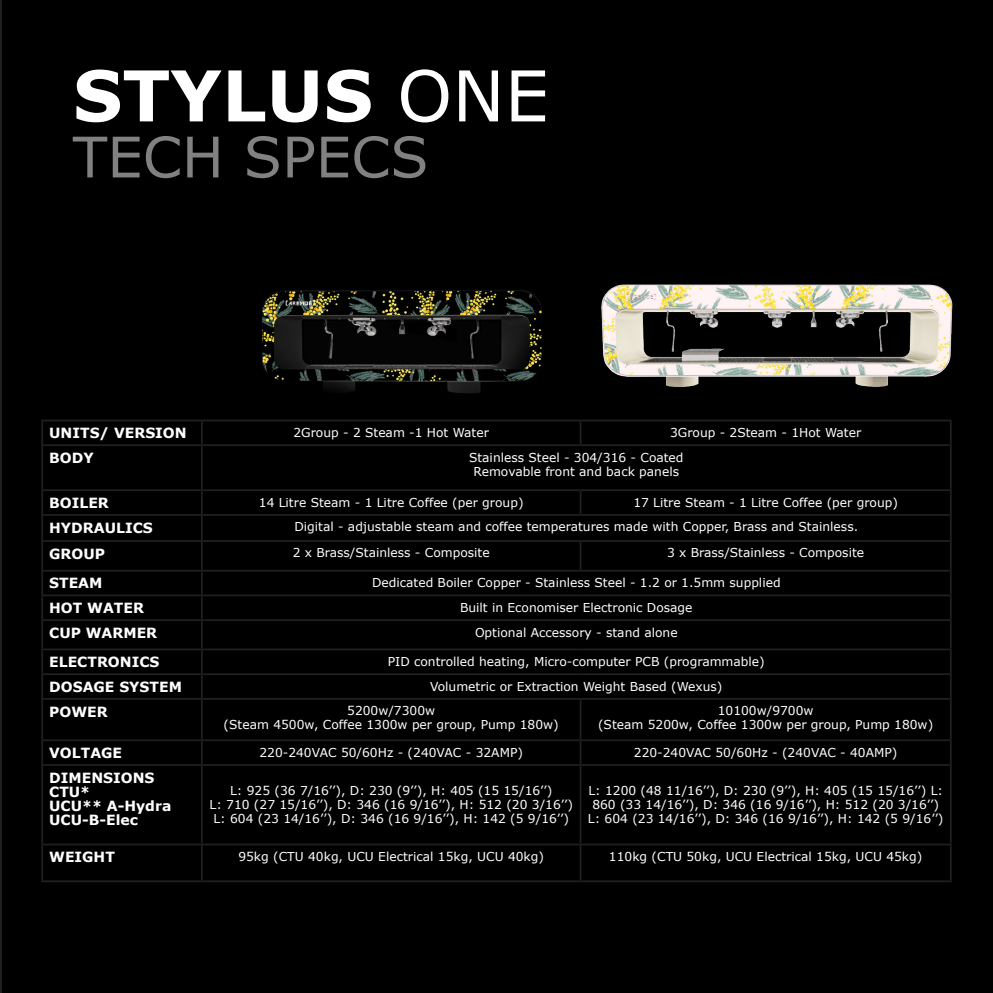
<style>
.page{position:relative;width:993px;height:993px;background:#fff}
.page>*{position:absolute;margin:0;border:0;box-sizing:border-box;transform-origin:0 0}
.t1{font:700 70px "Verdana";color:#fff}
.t2{font:56px "Verdana";color:#828181}
.t3{font:700 14px "Verdana";color:#fff}
.t4{font:12.25px/14px "Verdana";color:#fff;text-align:center}
.s1{font-weight:400}
</style>
<div class="page">
<div style="left:0;top:0;width:992px;height:992px;background:#000"></div>
<img style="left:584px;top:266px;width:385px;height:142px">
<div style="left:43px;top:446px;width:906px;height:434px;background:#000"></div>
<hr style="left:41px;top:419px;width:161px;height:2px;background:#231f20">
<hr style="left:41px;top:421px;width:2px;height:23px;background:#231f20">
<hr style="left:202px;top:419px;width:378px;height:2px;background:#231f20">
<hr style="left:201px;top:421px;width:2px;height:23px;background:#231f20">
<hr style="left:580px;top:419px;width:371px;height:2px;background:#231f20">
<hr style="left:579px;top:421px;width:2px;height:23px;background:#231f20">
<hr style="left:949px;top:421px;width:2px;height:23px;background:#231f20">
<hr style="left:41px;top:444px;width:161px;height:2px;background:#231f20">
<hr style="left:41px;top:446px;width:2px;height:43px;background:#231f20">
<hr style="left:202px;top:444px;width:378px;height:2px;background:#231f20">
<hr style="left:201px;top:446px;width:2px;height:43px;background:#231f20">
<hr style="left:580px;top:444px;width:371px;height:2px;background:#231f20">
<hr style="left:949px;top:446px;width:2px;height:43px;background:#231f20">
<hr style="left:41px;top:489px;width:161px;height:2px;background:#231f20">
<hr style="left:41px;top:491px;width:2px;height:23px;background:#231f20">
<hr style="left:202px;top:489px;width:378px;height:2px;background:#231f20">
<hr style="left:201px;top:491px;width:2px;height:23px;background:#231f20">
<hr style="left:580px;top:489px;width:371px;height:2px;background:#231f20">
<hr style="left:579px;top:491px;width:2px;height:23px;background:#231f20">
<hr style="left:949px;top:491px;width:2px;height:23px;background:#231f20">
<hr style="left:41px;top:514px;width:161px;height:1px;background:#231f20">
<hr style="left:41px;top:515px;width:2px;height:25px;background:#231f20">
<hr style="left:202px;top:514px;width:378px;height:1px;background:#231f20">
<hr style="left:201px;top:515px;width:2px;height:25px;background:#231f20">
<hr style="left:580px;top:514px;width:371px;height:1px;background:#231f20">
<hr style="left:949px;top:515px;width:2px;height:25px;background:#231f20">
<hr style="left:41px;top:540px;width:161px;height:1px;background:#231f20">
<hr style="left:41px;top:541px;width:2px;height:28px;background:#231f20">
<hr style="left:202px;top:540px;width:378px;height:1px;background:#231f20">
<hr style="left:201px;top:541px;width:2px;height:28px;background:#231f20">
<hr style="left:580px;top:540px;width:371px;height:1px;background:#231f20">
<hr style="left:579px;top:541px;width:2px;height:28px;background:#231f20">
<hr style="left:949px;top:541px;width:2px;height:28px;background:#231f20">
<hr style="left:41px;top:569px;width:161px;height:2px;background:#231f20">
<hr style="left:41px;top:571px;width:2px;height:23px;background:#231f20">
<hr style="left:202px;top:569px;width:378px;height:2px;background:#231f20">
<hr style="left:201px;top:571px;width:2px;height:23px;background:#231f20">
<hr style="left:580px;top:569px;width:371px;height:2px;background:#231f20">
<hr style="left:949px;top:571px;width:2px;height:23px;background:#231f20">
<hr style="left:41px;top:594px;width:161px;height:2px;background:#231f20">
<hr style="left:41px;top:596px;width:2px;height:23px;background:#231f20">
<hr style="left:202px;top:594px;width:378px;height:2px;background:#231f20">
<hr style="left:201px;top:596px;width:2px;height:23px;background:#231f20">
<hr style="left:580px;top:594px;width:371px;height:2px;background:#231f20">
<hr style="left:949px;top:596px;width:2px;height:23px;background:#231f20">
<hr style="left:41px;top:619px;width:161px;height:1px;background:#231f20">
<hr style="left:41px;top:620px;width:2px;height:28px;background:#231f20">
<hr style="left:202px;top:619px;width:378px;height:1px;background:#231f20">
<hr style="left:201px;top:620px;width:2px;height:28px;background:#231f20">
<hr style="left:580px;top:619px;width:371px;height:1px;background:#231f20">
<hr style="left:949px;top:620px;width:2px;height:28px;background:#231f20">
<hr style="left:41px;top:648px;width:161px;height:2px;background:#231f20">
<hr style="left:41px;top:650px;width:2px;height:23px;background:#231f20">
<hr style="left:202px;top:648px;width:378px;height:2px;background:#231f20">
<hr style="left:201px;top:650px;width:2px;height:23px;background:#231f20">
<hr style="left:580px;top:648px;width:371px;height:2px;background:#231f20">
<hr style="left:949px;top:650px;width:2px;height:23px;background:#231f20">
<hr style="left:41px;top:673px;width:161px;height:1px;background:#231f20">
<hr style="left:41px;top:674px;width:2px;height:23px;background:#231f20">
<hr style="left:202px;top:673px;width:378px;height:1px;background:#231f20">
<hr style="left:201px;top:674px;width:2px;height:23px;background:#231f20">
<hr style="left:580px;top:673px;width:371px;height:1px;background:#231f20">
<hr style="left:949px;top:674px;width:2px;height:23px;background:#231f20">
<hr style="left:41px;top:697px;width:161px;height:2px;background:#231f20">
<hr style="left:41px;top:699px;width:2px;height:40px;background:#231f20">
<hr style="left:202px;top:697px;width:378px;height:2px;background:#231f20">
<hr style="left:201px;top:699px;width:2px;height:40px;background:#231f20">
<hr style="left:580px;top:697px;width:371px;height:2px;background:#231f20">
<hr style="left:579px;top:699px;width:2px;height:40px;background:#231f20">
<hr style="left:949px;top:699px;width:2px;height:40px;background:#231f20">
<hr style="left:41px;top:739px;width:161px;height:2px;background:#231f20">
<hr style="left:41px;top:741px;width:2px;height:23px;background:#231f20">
<hr style="left:202px;top:739px;width:378px;height:2px;background:#231f20">
<hr style="left:201px;top:741px;width:2px;height:23px;background:#231f20">
<hr style="left:580px;top:739px;width:371px;height:2px;background:#231f20">
<hr style="left:579px;top:741px;width:2px;height:23px;background:#231f20">
<hr style="left:949px;top:741px;width:2px;height:23px;background:#231f20">
<hr style="left:41px;top:764px;width:161px;height:1px;background:#231f20">
<hr style="left:41px;top:765px;width:2px;height:78px;background:#231f20">
<hr style="left:202px;top:764px;width:378px;height:1px;background:#231f20">
<hr style="left:201px;top:765px;width:2px;height:78px;background:#231f20">
<hr style="left:580px;top:764px;width:371px;height:1px;background:#231f20">
<hr style="left:579px;top:765px;width:2px;height:78px;background:#231f20">
<hr style="left:949px;top:765px;width:2px;height:78px;background:#231f20">
<hr style="left:41px;top:843px;width:161px;height:2px;background:#231f20">
<hr style="left:41px;top:845px;width:2px;height:35px;background:#231f20">
<hr style="left:202px;top:843px;width:378px;height:2px;background:#231f20">
<hr style="left:201px;top:845px;width:2px;height:35px;background:#231f20">
<hr style="left:580px;top:843px;width:371px;height:2px;background:#231f20">
<hr style="left:579px;top:845px;width:2px;height:35px;background:#231f20">
<hr style="left:949px;top:845px;width:2px;height:35px;background:#231f20">
<hr style="left:41px;top:880px;width:161px;height:1px;background:#231f20">
<hr style="left:202px;top:880px;width:378px;height:1px;background:#231f20">
<hr style="left:580px;top:880px;width:371px;height:1px;background:#231f20">
<img style="left:256px;top:267px;width:293px;height:142px">
<p class="t1" style="left:73px;top:50px;width:477px">STYLUS <span class="s1">ONE</span></p>
<p class="t2" style="left:73px;top:121px;width:357px">TECH SPECS</p>
<p class="t3" style="left:49px;top:424px;width:139px">UNITS/ VERSION</p>
<p class="t4" style="left:293px;top:425px;width:197px">2Group - 2 Steam -1 Hot Water</p>
<p class="t4" style="left:669px;top:425px;width:193px">3Group - 2Steam - 1Hot Water</p>
<p class="t3" style="left:49px;top:448px;width:46px">BODY</p>
<p class="t4" style="left:469px;top:450px;width:216px">Stainless Steel - 304/316 - Coated</p>
<p class="t4" style="left:473px;top:464px;width:207px">Removable front and back panels</p>
<p class="t3" style="left:49px;top:493px;width:61px">BOILER</p>
<p class="t4" style="left:259px;top:495px;width:266px">14 Litre Steam - 1 Litre Coffee (per group)</p>
<p class="t4" style="left:633px;top:495px;width:266px">17 Litre Steam - 1 Litre Coffee (per group)</p>
<p class="t3" style="left:49px;top:518px;width:105px">HYDRAULICS</p>
<p class="t4" style="left:294px;top:520px;width:565px">Digital - adjustable steam and coffee temperatures made with Copper, Brass and Stainless.</p>
<p class="t3" style="left:49px;top:544px;width:57px">GROUP</p>
<p class="t4" style="left:292px;top:546px;width:198px">2 x Brass/Stainless - Composite</p>
<p class="t4" style="left:667px;top:546px;width:198px">3 x Brass/Stainless - Composite</p>
<p class="t3" style="left:49px;top:574px;width:55px">STEAM</p>
<p class="t4" style="left:372px;top:575px;width:410px">Dedicated Boiler Copper - Stainless Steel - 1.2 or 1.5mm supplied</p>
<p class="t3" style="left:49px;top:598px;width:96px">HOT WATER</p>
<p class="t4" style="left:460px;top:600px;width:234px">Built in Economiser Electronic Dosage</p>
<p class="t3" style="left:49px;top:623px;width:109px">CUP WARMER</p>
<p class="t4" style="left:475px;top:625px;width:204px">Optional Accessory - stand alone</p>
<p class="t3" style="left:49px;top:652px;width:112px">ELECTRONICS</p>
<p class="t4" style="left:387px;top:654px;width:378px">PID controlled heating, Micro-computer PCB (programmable)</p>
<p class="t3" style="left:49px;top:677px;width:134px">DOSAGE SYSTEM</p>
<p class="t4" style="left:430px;top:679px;width:294px">Volumetric or Extraction Weight Based (Wexus)</p>
<p class="t3" style="left:49px;top:702px;width:60px">POWER</p>
<p class="t4" style="left:347px;top:703px;width:89px">5200w/7300w</p>
<p class="t4" style="left:223px;top:717px;width:336px">(Steam 4500w, Coffee 1300w per group, Pump 180w)</p>
<p class="t4" style="left:717px;top:703px;width:97px">10100w/9700w</p>
<p class="t4" style="left:598px;top:717px;width:336px">(Steam 5200w, Coffee 1300w per group, Pump 180w)</p>
<p class="t3" style="left:49px;top:743px;width:74px">VOLTAGE</p>
<p class="t4" style="left:259px;top:745px;width:265px">220-240VAC 50/60Hz - (240VAC - 32AMP)</p>
<p class="t4" style="left:633px;top:745px;width:265px">220-240VAC 50/60Hz - (240VAC - 40AMP)</p>
<p class="t3" style="left:49px;top:768px;width:107px">DIMENSIONS</p>
<p class="t3" style="left:49px;top:782px;width:43px">CTU*</p>
<p class="t3" style="left:49px;top:796px;width:124px">UCU** A-Hydra</p>
<p class="t3" style="left:49px;top:810px;width:90px">UCU-B-Elec</p>
<p class="t4" style="left:230px;top:783px;width:324px">L: 925 (36 7/16’’), D: 230 (9’’), H: 405 (15 15/16’’)</p>
<p class="t4" style="left:209px;top:797px;width:365px">L: 710 (27 15/16’’), D: 346 (16 9/16’’), H: 512 (20 3/16’’)<br>L: 604 (23 14/16’’), D: 346 (16 9/16’’), H: 142 (5 9/16’’)</p>
<p class="t4" style="left:587px;top:783px;width:357px">L: 1200 (48 11/16’’), D: 230 (9’’), H: 405 (15 15/16’’) L:<br>860 (33 14/16’’), D: 346 (16 9/16’’), H: 512 (20 3/16’’)<br>L: 604 (23 14/16’’), D: 346 (16 9/16’’), H: 142 (5 9/16’’)</p>
<p class="t3" style="left:49px;top:847px;width:67px">WEIGHT</p>
<p class="t4" style="left:238px;top:849px;width:307px">95kg (CTU 40kg, UCU Electrical 15kg, UCU 40kg)</p>
<p class="t4" style="left:608px;top:849px;width:315px">110kg (CTU 50kg, UCU Electrical 15kg, UCU 45kg)</p>
</div>
